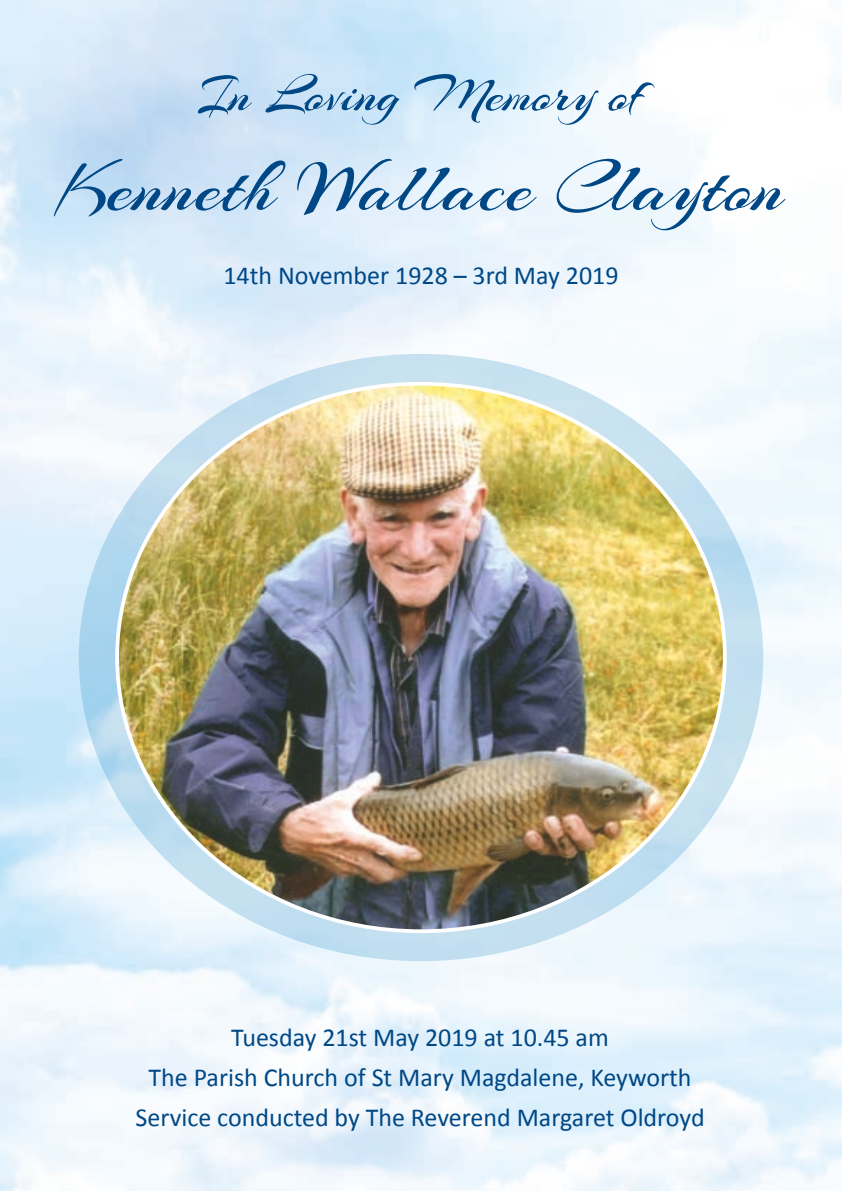
<style>
.page{position:relative;width:842px;height:1191px;background:#fff}
.page>*{position:absolute;margin:0;border:0;box-sizing:border-box;transform-origin:0 0}
.t1{font:76px "Arizonia";letter-spacing:.01em;color:#004885}
.t2{font:54px "Arizonia";color:#004885}
.t3{font:26px/40px "Calibri";color:#004885;text-align:center}
</style>
<div class="page">
<svg style="left:79px;top:354px;width:684px;height:607px;background:#bdddef"></svg>
<img style="left:117px;top:384px;width:608px;height:547px">
<h2 class="t2" style="left:198px;top:61px;width:447px">In Loving Memory of</h2>
<h1 class="t1" style="left:56px;top:141px;width:729px">Kenneth Wallace Clayton</h1>
<p class="t3" style="left:223px;top:255px;width:397px">14th November 1928 – 3rd May 2019</p>
<p class="t3" style="left:136px;top:1017px;width:571px">Tuesday 21st May 2019 at 10.45 am<br>The Parish Church of St Mary Magdalene, Keyworth<br>Service conducted by The Reverend Margaret Oldroyd</p>
</div>
